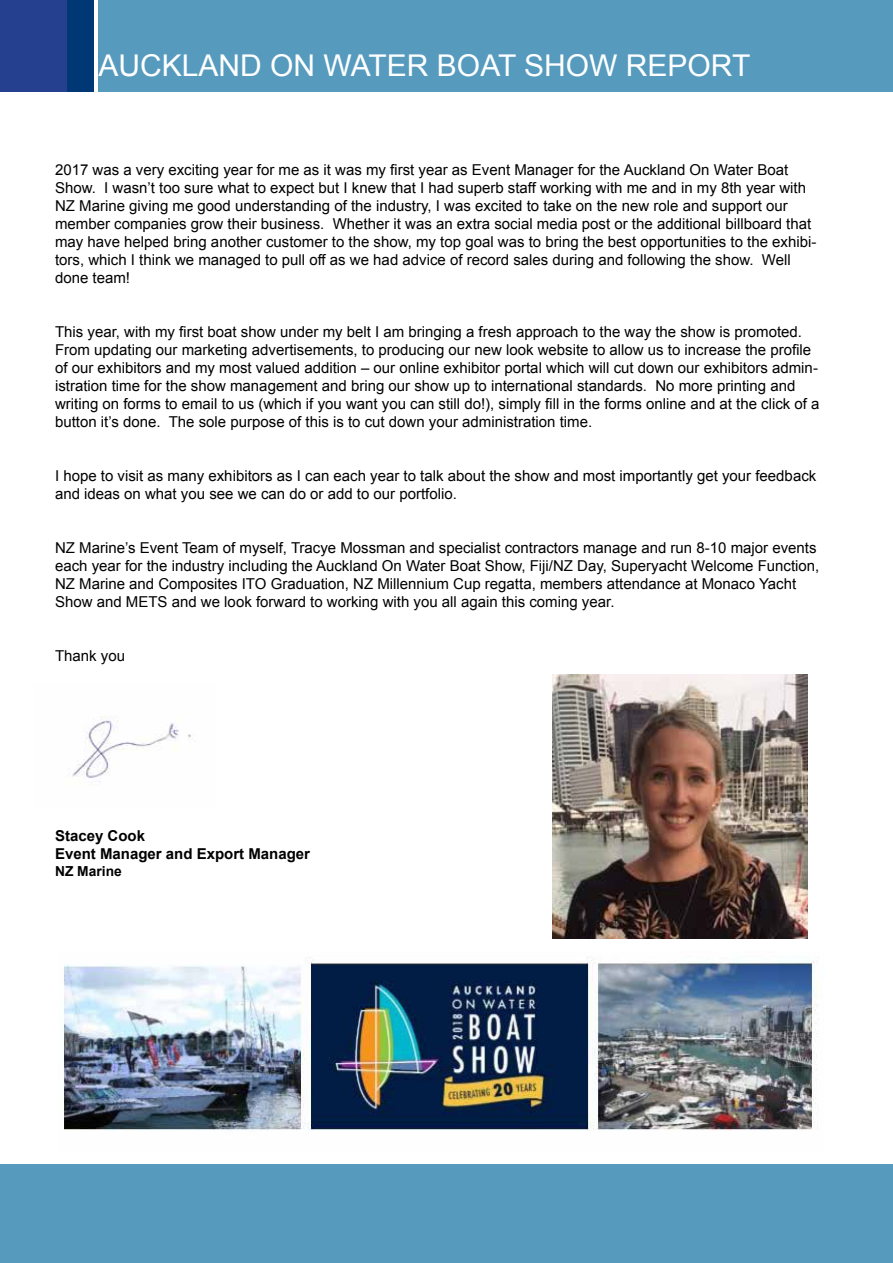
<style>
.page{position:relative;width:893px;height:1263px;background:#fff}
.page>*{position:absolute;margin:0;border:0;box-sizing:border-box;transform-origin:0 0}
.t1{font:30px "Arial";color:#fff}
.t2{font:15px/18px "Arial";color:#000}
.t3{font:700 15px/18px "Arial";color:#000}
.t4{font:700 13.8px "Arial";color:#000}
</style>
<div class="page">
<div style="left:0;top:1164px;width:893px;height:99px;background:#569bbe"></div>
<div style="left:0;top:0;width:67px;height:91px;background:#25408f"></div>
<div style="left:67px;top:0;width:26px;height:91px;background:#003876"></div>
<div style="left:99px;top:0;width:794px;height:91px;background:#569bbe"></div>
<img style="left:63px;top:956px;width:756px;height:175px">
<img style="left:69px;top:716px;width:122px;height:62px">
<img style="left:553px;top:674px;width:255px;height:264px">
<h1 class="t1" style="left:99px;top:46px;width:653px">AUCKLAND ON WATER BOAT SHOW REPORT</h1>
<p class="t2" style="left:55px;top:161px;width:763px">2017 was a very exciting year for me as it was my first year as Event Manager for the Auckland On Water Boat Show. I wasn’t too sure what to expect but I knew that I had superb staff working with me and in my 8th year with NZ Marine giving me good understanding of the industry, I was excited to take on the new role and support our member companies grow their business. Whether it was an extra social media post or the additional billboard that may have helped bring another customer to the show, my top goal was to bring the best opportunities to the exhibi&shy;tors, which I think we managed to pull off as we had advice of record sales during and following the show. Well done team!</p>
<p class="t2" style="left:55px;top:323px;width:766px">This year, with my first boat show under my belt I am bringing a fresh approach to the way the show is promoted.<br>From updating our marketing advertisements, to producing our new look website to allow us to increase the profile of our exhibitors and my most valued addition – our online exhibitor portal which will cut down our exhibitors admin&shy;istration time for the show management and bring our show up to international standards. No more printing and writing on forms to email to us (which if you want you can still do!), simply fill in the forms online and at the click of a button it’s done. The sole purpose of this is to cut down your administration time.</p>
<p class="t2" style="left:55px;top:467px;width:763px">I hope to visit as many exhibitors as I can each year to talk about the show and most importantly get your feedback and ideas on what you see we can do or add to our portfolio.</p>
<p class="t2" style="left:55px;top:539px;width:766px">NZ Marine’s Event Team of myself, Tracye Mossman and specialist contractors manage and run 8-10 major events each year for the industry including the Auckland On Water Boat Show, Fiji/NZ Day, Superyacht Welcome Function, NZ Marine and Composites ITO Graduation, NZ Millennium Cup regatta, members attendance at Monaco Yacht Show and METS and we look forward to working with you all again this coming year.</p>
<p class="t2" style="left:55px;top:647px;width:72px">Thank you</p>
<p class="t3" style="left:55px;top:827px;width:257px">Stacey Cook<br>Event Manager and Export Manager</p>
<p class="t4" style="left:55px;top:862px;width:68px">NZ Marine</p>
</div>
